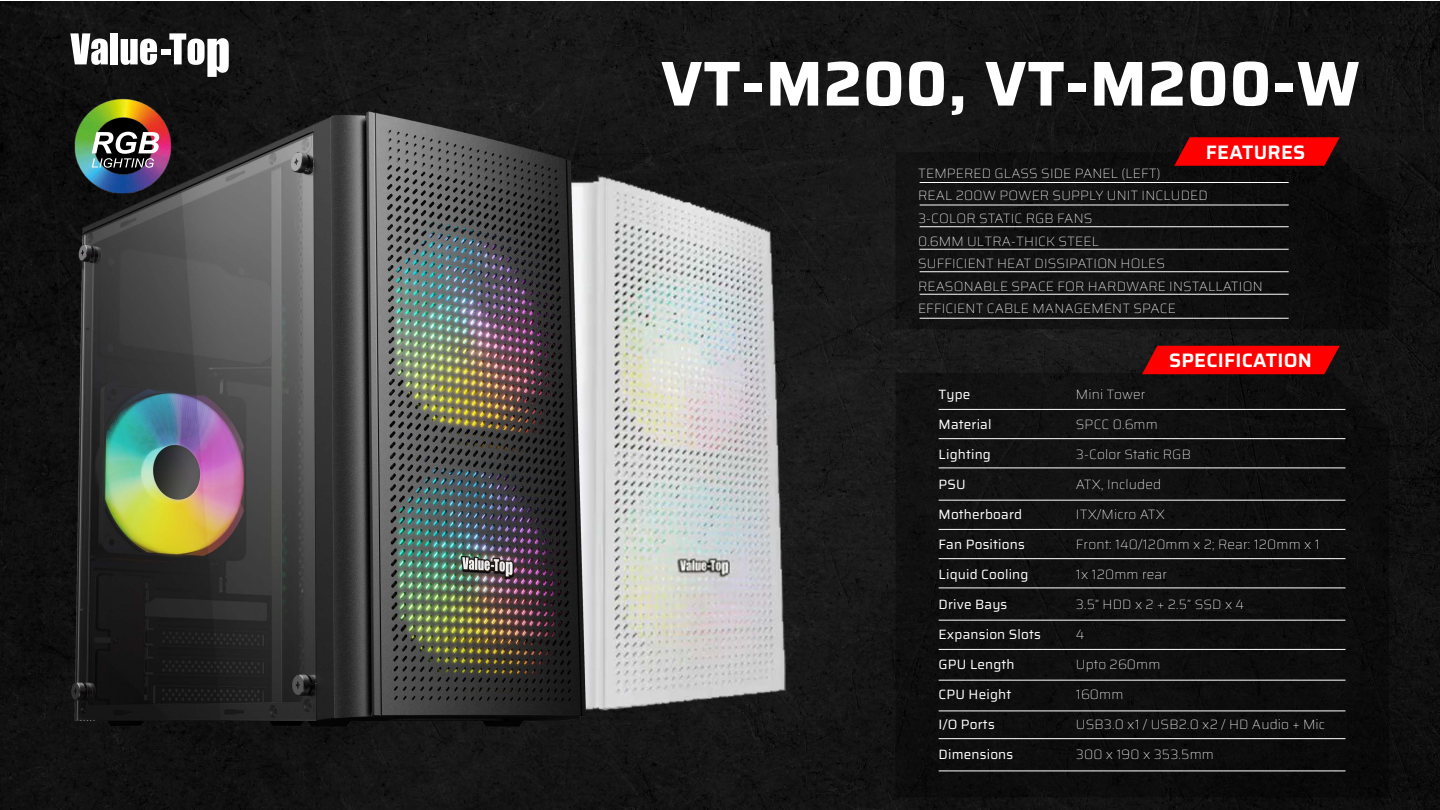
<style>
.page{position:relative;width:1440px;height:810px;background:#fff}
.page>*{position:absolute;margin:0;border:0;box-sizing:border-box;transform-origin:0 0}
.t1{font:700 63.38px "Saira";letter-spacing:.015em;color:#fff}
.t2{font:600 19.5px "Saira";letter-spacing:.015em;color:#fff}
.t3{font:100 13.5px/22.5px "Saira";letter-spacing:.015em;color:#fff}
.t4{font:13.5px "Saira";letter-spacing:.015em;color:#fff}
</style>
<div class="page">
<img style="left:0;top:2px;width:1440px;height:808px">
<div style="left:896px;top:152px;width:493px;height:177px;background:#101010"></div>
<svg style="left:1174px;top:137px;width:166px;height:29px;background:#e40101"></svg>
<hr style="left:920px;top:182px;width:369px;height:1px;background:#fff">
<hr style="left:920px;top:205px;width:369px;height:1px;background:#fff">
<hr style="left:920px;top:227px;width:369px;height:1px;background:#fff">
<hr style="left:920px;top:249px;width:369px;height:1px;background:#fff">
<hr style="left:920px;top:272px;width:369px;height:1px;background:#fff">
<hr style="left:920px;top:294px;width:369px;height:1px;background:#fff">
<hr style="left:920px;top:318px;width:369px;height:1px;background:#fff">
<svg style="left:70px;top:33px;width:38px;height:32px"></svg>
<div style="left:110px;top:33px;width:8px;height:31px;background:#fff"></div>
<svg style="left:121px;top:39px;width:36px;height:26px"></svg>
<div style="left:161px;top:49px;width:9px;height:5px;background:#fff"></div>
<svg style="left:169px;top:33px;width:60px;height:44px"></svg>
<div style="left:896px;top:373px;width:493px;height:424px;background:#0e0e0e"></div>
<svg style="left:1142px;top:346px;width:198px;height:28px;background:#ec0101"></svg>
<hr style="left:939px;top:409px;width:407px;height:1px;background:#fff">
<hr style="left:939px;top:438px;width:407px;height:1px;background:#fff">
<hr style="left:939px;top:468px;width:407px;height:1px;background:#fff">
<hr style="left:939px;top:500px;width:407px;height:1px;background:#fff">
<hr style="left:939px;top:529px;width:407px;height:1px;background:#fff">
<hr style="left:939px;top:558px;width:407px;height:1px;background:#fff">
<hr style="left:939px;top:588px;width:407px;height:1px;background:#fff">
<hr style="left:939px;top:620px;width:407px;height:1px;background:#fff">
<hr style="left:939px;top:649px;width:407px;height:1px;background:#fff">
<hr style="left:939px;top:680px;width:407px;height:1px;background:#fff">
<hr style="left:939px;top:711px;width:407px;height:1px;background:#fff">
<hr style="left:939px;top:738px;width:407px;height:1px;background:#fff">
<hr style="left:939px;top:771px;width:407px;height:1px;background:#fff">
<img style="left:74px;top:98px;width:97px;height:96px">
<svg style="left:92px;top:132px;width:67px;height:36px"></svg>
<h1 class="t1" style="left:661px;top:34px;width:699px">VT-M200, VT-M200-W</h1>
<h2 class="t2" style="left:1206px;top:137px;width:101px">FEATURES</h2>
<p class="t3" style="left:918px;top:162px;width:346px">TEMPERED GLASS SIDE PANEL (LEFT)<br>REAL 200W POWER SUPPLY UNIT INCLUDED 3-COLOR STATIC RGB FANS<br>0.6MM ULTRA-THICK STEEL<br>SUFFICIENT HEAT DISSIPATION HOLES<br>REASONABLE SPACE FOR HARDWARE INSTALLATION EFFICIENT CABLE MANAGEMENT SPACE</p>
<p class="t4" style="left:939px;top:385px;width:33px">Type</p>
<p class="t4" style="left:939px;top:415px;width:54px">Material</p>
<p class="t4" style="left:939px;top:444px;width:54px">Lighting</p>
<p class="t4" style="left:939px;top:474px;width:29px">PSU</p>
<p class="t4" style="left:939px;top:504px;width:85px">Motherboard</p>
<p class="t4" style="left:939px;top:534px;width:88px">Fan Positions</p>
<p class="t4" style="left:939px;top:564px;width:91px">Liquid Cooling</p>
<p class="t4" style="left:939px;top:594px;width:70px">Drive Bays</p>
<p class="t4" style="left:939px;top:624px;width:104px">Expansion Slots</p>
<p class="t4" style="left:939px;top:654px;width:78px">GPU Length</p>
<p class="t4" style="left:939px;top:684px;width:74px">CPU Height</p>
<p class="t4" style="left:939px;top:714px;width:58px">I/O Ports</p>
<p class="t4" style="left:939px;top:744px;width:76px">Dimensions</p>
<h2 class="t2" style="left:1169px;top:345px;width:144px">SPECIFICATION</h2>
<p class="t3" style="left:1076px;top:383px;width:71px">Mini Tower</p>
<p class="t3" style="left:1076px;top:413px;width:83px">SPCC 0.6mm</p>
<p class="t3" style="left:1076px;top:443px;width:117px">3-Color Static RGB</p>
<p class="t3" style="left:1076px;top:473px;width:87px">ATX, Included</p>
<p class="t3" style="left:1076px;top:503px;width:91px">ITX/Micro ATX</p>
<p class="t3" style="left:1076px;top:533px;width:245px">Front: 140/120mm x 2; Rear: 120mm x 1</p>
<p class="t3" style="left:1076px;top:563px;width:93px">1x 120mm rear</p>
<p class="t3" style="left:1076px;top:593px;width:170px">3.5” HDD x 2 + 2.5” SSD x 4</p>
<p class="t3" style="left:1076px;top:623px;width:10px">4</p>
<p class="t3" style="left:1076px;top:653px;width:86px">Upto 260mm</p>
<p class="t3" style="left:1076px;top:683px;width:49px">160mm</p>
<p class="t3" style="left:1076px;top:713px;width:251px">USB3.0 x1 / USB2.0 x2 / HD Audio + Mic</p>
<p class="t3" style="left:1076px;top:743px;width:140px">300 x 190 x 353.5mm</p>
</div>
